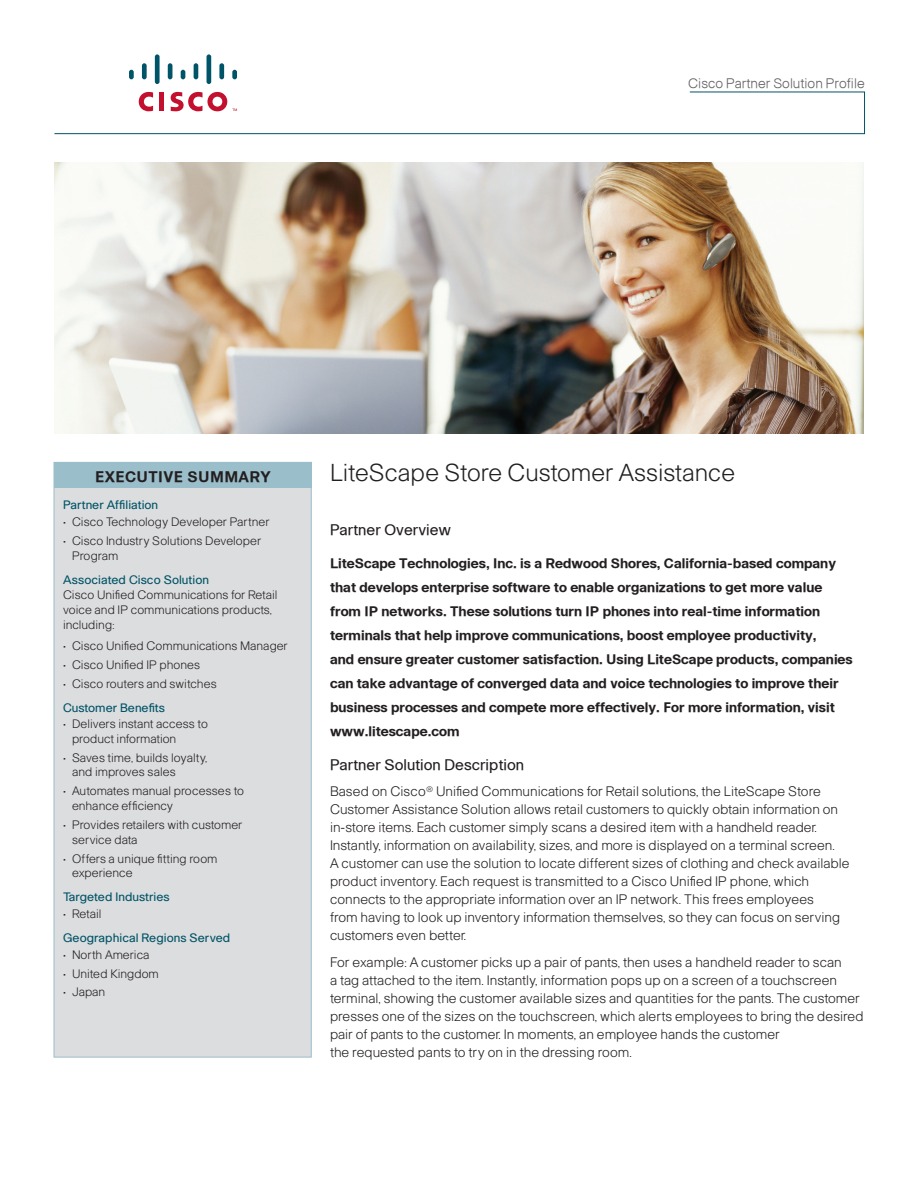
<style>
.page{position:relative;width:918px;height:1188px;background:#fff}
.page>*{position:absolute;margin:0;border:0;box-sizing:border-box;transform-origin:0 0}
.Headline{font:300 24px "Cisco";color:#231f20}
.SubHead1{font:15px "Ciscoregular";color:#231f20}
.Sidebar_Bullet{font:15px "Ciscobold";letter-spacing:.025em;color:#231f20}
.Body{font:300 13.5px/18px "Cisco";color:#231f20}
.Intro_text{font:13.5px/24px "Ciscobold";color:#231f20}
.Document_Description{font:13.5px "Ciscolight";color:#5f5f62}
.Sidebar_Bullet-2{font:300 12px/14.7px "Cisco";color:#231f20}
.Sidebar_Head{font:12px "Cisco";color:#005467}
.Sidebar_Body{font:300 12px/15px "Cisco";color:#231f20}
</style>
<div class="page">
<div style="left:54px;top:462px;width:258px;height:595px;background:#dcdddf;border:1px solid #9bbecb"></div>
<div style="left:55px;top:462px;width:257px;height:26px;background:#9bbecb"></div>
<div style="left:129px;top:70px;width:5px;height:9px;background:#005467;border-radius:2px"></div>
<div style="left:142px;top:63px;width:5px;height:16px;background:#005467;border-radius:2px"></div>
<div style="left:155px;top:54px;width:5px;height:30px;background:#005467;border-radius:2px"></div>
<hr style="left:168px;top:63px;width:4px;height:16px;background:#005467;border-radius:2px">
<svg style="left:181px;top:70px;width:4px;height:9px"></svg>
<hr style="left:194px;top:63px;width:4px;height:16px;background:#005467;border-radius:2px">
<hr style="left:207px;top:54px;width:4px;height:30px;background:#005467;border-radius:2px">
<div style="left:219px;top:63px;width:5px;height:16px;background:#005467;border-radius:2px"></div>
<div style="left:232px;top:70px;width:5px;height:9px;background:#005467;border-radius:2px"></div>
<svg style="left:54px;top:91px;width:811px;height:43px"></svg>
<img style="left:54px;top:162px;width:810px;height:271px">
<p class="Document_Description" style="left:688px;top:75px;width:178px">Cisco Partner Solution Profile</p>
<p class="Sidebar_Bullet" style="left:95px;top:467px;width:31px">Executi</p>
<p class="Sidebar_Bullet" style="left:163px;top:467px;width:109px">ve Su mmary</p>
<p class="Sidebar_Head" style="left:63px;top:498px;width:97px">Partner Affiliation</p>
<p class="Sidebar_Bullet-2" style="left:63px;top:514px;width:208px">• Cisco Technology Developer Partner</p>
<p class="Sidebar_Bullet-2" style="left:72px;top:533px;width:191px;text-indent:-9px">• Cisco Industry Solutions Developer<br>Program</p>
<p class="Sidebar_Head" style="left:63px;top:572px;width:148px">Associated Cisco Solution</p>
<p class="Sidebar_Body" style="left:63px;top:587px;width:216px">Cisco Unified Communications for Retail voice and IP communications products, including:</p>
<p class="Sidebar_Bullet-2" style="left:63px;top:638px;width:226px">• Cisco Unified Communications Manager</p>
<p class="Sidebar_Bullet-2" style="left:63px;top:657px;width:139px">• Cisco Unified IP phones</p>
<p class="Sidebar_Bullet-2" style="left:63px;top:676px;width:155px">• Cisco routers and switches</p>
<p class="Sidebar_Head" style="left:63px;top:700px;width:103px">Customer Benefits</p>
<p class="Sidebar_Bullet-2" style="left:72px;top:716px;width:137px;text-indent:-9px">• Delivers instant access to product information</p>
<p class="Sidebar_Bullet-2" style="left:72px;top:750px;width:137px;text-indent:-9px">• Saves time, builds loyalty, and improves sales</p>
<p class="Sidebar_Bullet-2" style="left:72px;top:784px;width:173px;text-indent:-9px">• Automates manual processes to enhance efficiency</p>
<p class="Sidebar_Bullet-2" style="left:72px;top:817px;width:172px;text-indent:-9px">• Provides retailers with customer service data</p>
<p class="Sidebar_Bullet-2" style="left:72px;top:851px;width:147px;text-indent:-9px">• Offers a unique fitting room experience</p>
<p class="Sidebar_Head" style="left:63px;top:890px;width:108px">Targeted Industries</p>
<p class="Sidebar_Bullet-2" style="left:63px;top:906px;width:40px">• Retail</p>
<p class="Sidebar_Head" style="left:63px;top:931px;width:169px">Geographical Regions Served</p>
<p class="Sidebar_Bullet-2" style="left:63px;top:947px;width:88px">• North America</p>
<p class="Sidebar_Bullet-2" style="left:63px;top:966px;width:97px">• United Kingdom</p>
<p class="Sidebar_Bullet-2" style="left:63px;top:985px;width:44px">• Japan</p>
<p class="Headline" style="left:330px;top:458px;width:407px">LiteScape Store Customer Assistance</p>
<p class="SubHead1" style="left:330px;top:521px;width:123px">Partner Overview</p>
<p class="Intro_text" style="left:330px;top:551px;width:524px">LiteScape Technologies, Inc. is a Redwood Shores, California-based company that develops enterprise software to enable organizations to get more value from IP networks. These solutions turn IP phones into real-time information terminals that help improve communications, boost employee productivity,<br>and ensure greater customer satisfaction. Using LiteScape products, companies can take advantage of converged data and voice technologies to improve their business processes and compete more effectively. For more information, visit www.litescape.com</p>
<p class="SubHead1" style="left:330px;top:756px;width:196px">Partner Solution Description</p>
<p class="Body" style="left:330px;top:782px;width:521px">Based on Cisco<sup>®</sup> Unified Communications for Retail solutions, the LiteScape Store Customer Assistance Solution allows retail customers to quickly obtain information on in-store items. Each customer simply scans a desired item with a handheld reader.<br>Instantly, information on availability, sizes, and more is displayed on a terminal screen.<br>A customer can use the solution to locate different sizes of clothing and check available product inventory. Each request is transmitted to a Cisco Unified IP phone, which connects to the appropriate information over an IP network. This frees employees<br>from having to look up inventory information themselves, so they can focus on serving customers even better.</p>
<p class="Body" style="left:330px;top:953px;width:535px">For example: A customer picks up a pair of pants, then uses a handheld reader to scan<br>a tag attached to the item. Instantly, information pops up on a screen of a touchscreen terminal, showing the customer available sizes and quantities for the pants. The customer presses one of the sizes on the touchscreen, which alerts employees to bring the desired pair of pants to the customer. In moments, an employee hands the customer<br>the requested pants to try on in the dressing room.</p>
</div>
